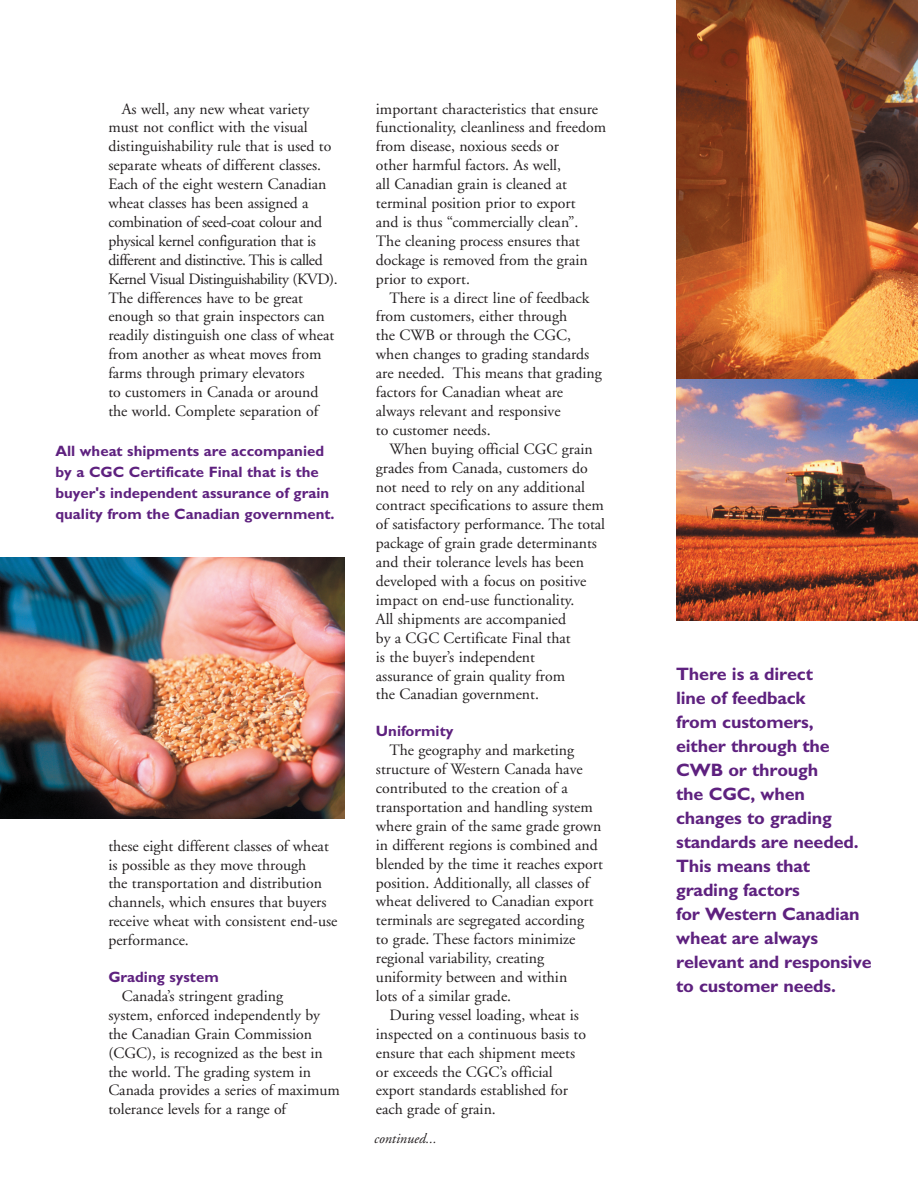
<style>
.page{position:relative;width:918px;height:1188px;background:#fff}
.page>*{position:absolute;margin:0;border:0;box-sizing:border-box;transform-origin:0 0}
.t1{font:700 18px/24px "Gentle Sans";letter-spacing:-.01em;color:#5e217f}
.t2{font:15.75px/18.9px "Adobe Garamond";color:#231f20}
.t3{font:700 15px/21px "Gentle Sans";color:#5e217f}
.t4{font:italic 14.25px "Adobe Garamond";color:#231f20}
</style>
<div class="page">
<img style="left:0;top:558px;width:344px;height:261px">
<img style="left:677px;top:0;width:241px;height:379px">
<img style="left:0;top:557px;width:1px;height:99px">
<img style="left:676px;top:379px;width:242px;height:242px">
<p class="t2" style="left:108px;top:99px;width:231px;text-indent:14px">As well, any new wheat variety must not conflict with the visual distinguishability rule that is used to separate wheats of different classes.<br>Each of the eight western Canadian wheat classes has been assigned a combination of seed-coat colour and physical kernel configuration that is different and distinctive. This is called Kernel Visual Distinguishability (KVD).<br>The differences have to be great enough so that grain inspectors can readily distinguish one class of wheat from another as wheat moves from farms through primary elevators<br>to customers in Canada or around the world. Complete separation of</p>
<p class="t3" style="left:56px;top:440px;width:281px">All wheat shipments are accompanied by a CGC Certificate Final that is the buyer's independent assurance of grain quality from the Canadian government.</p>
<p class="t2" style="left:108px;top:837px;width:231px">these eight different classes of wheat is possible as they move through<br>the transportation and distribution channels, which ensures that buyers receive wheat with consistent end-use performance.</p>
<p class="t3" style="left:108px;top:966px;width:112px">Grading system</p>
<p class="t2" style="left:108px;top:987px;width:233px;text-indent:13px">Canada’s stringent grading<br>system, enforced independently by the Canadian Grain Commission (CGC), is recognized as the best in the world. The grading system in<br>Canada provides a series of maximum tolerance levels for a range of</p>
<p class="t2" style="left:376px;top:99px;width:232px">important characteristics that ensure functionality, cleanliness and freedom from disease, noxious seeds or<br>other harmful factors. As well,<br>all Canadian grain is cleaned at terminal position prior to export<br>and is thus “commercially clean”.<br>The cleaning process ensures that dockage is removed from the grain prior to export.</p>
<p class="t2" style="left:376px;top:288px;width:228px;text-indent:13px">There is a direct line of feedback from customers, either through<br>the CWB or through the CGC, when changes to grading standards are needed. This means that grading factors for Canadian wheat are always relevant and responsive<br>to customer needs.</p>
<p class="t2" style="left:376px;top:440px;width:231px;text-indent:13px">When buying official CGC grain grades from Canada, customers do not need to rely on any additional contract specifications to assure them of satisfactory performance. The total package of grain grade determinants and their tolerance levels has been developed with a focus on positive impact on end-use functionality.<br>All shipments are accompanied<br>by a CGC Certificate Final that<br>is the buyer’s independent<br>assurance of grain quality from<br>the Canadian government.</p>
<p class="t3" style="left:376px;top:721px;width:79px">Uniformity</p>
<p class="t2" style="left:389px;top:741px;width:186px">The geography and marketing</p>
<p class="t2" style="left:376px;top:760px;width:208px">structure of Western Canada have</p>
<p class="t2" style="left:376px;top:779px;width:194px">contributed to the creation of a</p>
<p class="t2" style="left:376px;top:798px;width:218px">transportation and handling system</p>
<p class="t2" style="left:376px;top:817px;width:227px">where grain of the same grade grown</p>
<p class="t2" style="left:376px;top:836px;width:223px">in different regions is combined and</p>
<p class="t2" style="left:376px;top:855px;width:229px">blended by the time it reaches export</p>
<p class="t2" style="left:376px;top:873px;width:215px">position. Additionally, all classes of</p>
<p class="t2" style="left:376px;top:892px;width:219px">wheat delivered to Canadian export</p>
<p class="t2" style="left:376px;top:911px;width:210px">terminals are segregated according</p>
<p class="t2" style="left:376px;top:930px;width:201px">to grade. These factors minimize</p>
<p class="t2" style="left:376px;top:949px;width:170px">regional variability, creating</p>
<p class="t2" style="left:376px;top:968px;width:193px">uniformity between and within</p>
<p class="t2" style="left:376px;top:987px;width:137px">lots of a similar grade.</p>
<p class="t2" style="left:389px;top:1006px;width:191px">During vessel loading, wheat is</p>
<p class="t2" style="left:376px;top:1025px;width:212px">inspected on a continuous basis to</p>
<p class="t2" style="left:376px;top:1044px;width:201px">ensure that each shipment meets</p>
<p class="t2" style="left:376px;top:1062px;width:178px">or exceeds the CGC’s official</p>
<p class="t2" style="left:376px;top:1081px;width:194px">export standards established for</p>
<p class="t2" style="left:376px;top:1100px;width:121px">each grade of grain.</p>
<p class="t4" style="left:374px;top:1131px;width:64px">continued...</p>
<p class="t1" style="left:676px;top:661px;width:197px">There is a direct<br>line of feedback<br>from customers,<br>either through the<br>CWB or through<br>the CGC, when changes to grading standards are needed.<br>This means that grading factors<br>for Western Canadian wheat are always relevant and responsive to customer needs.</p>
</div>
